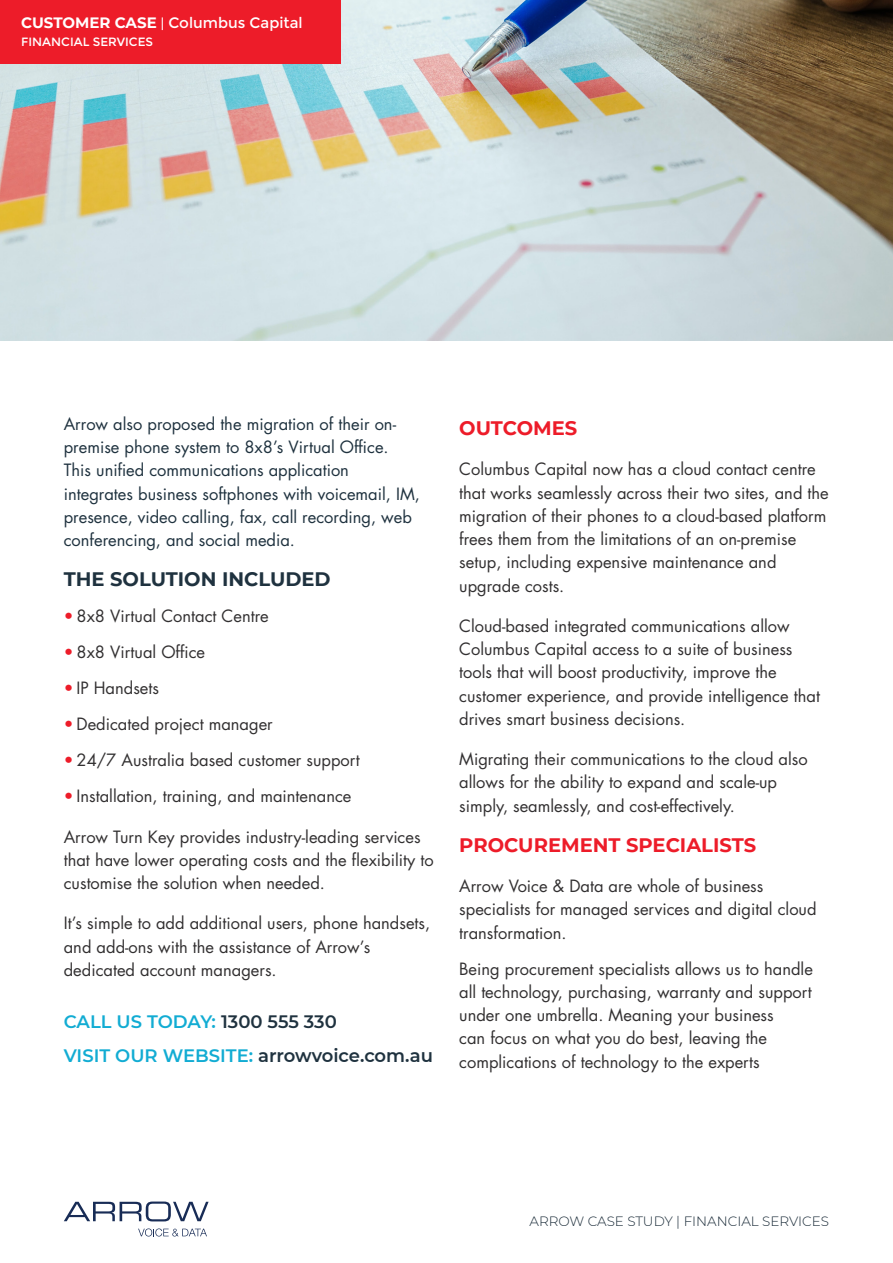
<style>
.page{position:relative;width:893px;height:1263px;background:#fff}
.page>*{position:absolute;margin:0;border:0;box-sizing:border-box;transform-origin:0 0}
.t1{font:700 19.5px "Montserrat";color:#ed1c29}
.t2{font:700 19.5px "Montserrat";color:#1f323f}
.t3{font:600 18px/34.3px "Montserrat";color:#12acd3}
.t4{font:16.5px/23.2px "Futura Std";color:#323031}
.t5{font:16.5px/23.2px "Futura Std";color:#1f323f}
.t6{font:15px "Montserrat";color:#fff}
.t7{font:300 13.5px "Montserrat";color:#1b2c39}
.t8{font:12px "Montserrat";color:#fff}
.s1{font-weight:700}
.s2{font-size:13.5px}
.s3{color:#ed1c29}
.s4{color:#1f323f}
</style>
<div class="page">
<img style="left:0;top:0;width:893px;height:340px">
<svg style="left:64px;top:1201px;width:145px;height:20px"></svg>
<svg style="left:138px;top:1228px;width:69px;height:8px"></svg>
<div style="left:0;top:0;width:341px;height:64px;background:#ed1c29"></div>
<p class="t6" style="left:21px;top:14px;width:283px"><span class="s1">CUSTOMER CASE</span> <span class="s2">|</span> Columbus Capital</p>
<p class="t8" style="left:21px;top:35px;width:133px">FINANCIAL SERVICES</p>
<p class="t5" style="left:64px;top:412px;width:358px">Arrow also proposed the migration of their on&shy;premise phone system to 8x8’s Virtual Office.<br>This unified communications application integrates business softphones with voicemail, IM, presence, video calling, fax, call recording, web conferencing, and social media.</p>
<p class="t2" style="left:64px;top:565px;width:268px">THE SOLUTION INCLUDED</p>
<p class="t4" style="left:64px;top:605px;width:206px"><span class="s3">•</span> 8x8 Virtual Contact Centre</p>
<p class="t4" style="left:64px;top:641px;width:143px"><span class="s3">•</span> 8x8 Virtual Office</p>
<p class="t4" style="left:64px;top:677px;width:97px"><span class="s3">•</span> IP Handsets</p>
<p class="t4" style="left:64px;top:713px;width:211px"><span class="s3">•</span> Dedicated project manager</p>
<p class="t4" style="left:64px;top:749px;width:297px"><span class="s3">•</span> 24/7 Australia based customer support</p>
<p class="t4" style="left:64px;top:785px;width:289px"><span class="s3">•</span> Installation, training, and maintenance</p>
<p class="t4" style="left:64px;top:825px;width:371px">Arrow Turn Key provides industry-leading services that have lower operating costs and the flexibility to customise the solution when needed.</p>
<p class="t4" style="left:64px;top:912px;width:368px">It’s simple to add additional users, phone handsets, and add-ons with the assistance of Arrow’s dedicated account managers.</p>
<p class="t3" style="left:64px;top:1003px;width:371px">CALL US TODAY: <span class="s4">1300 555 330<br></span>VISIT OUR WEBSITE: <span class="s4">arrowvoice.com.au</span></p>
<p class="t1" style="left:459px;top:414px;width:120px">OUTCOMES</p>
<p class="t4" style="left:459px;top:458px;width:371px">Columbus Capital now has a cloud contact centre that works seamlessly across their two sites, and the migration of their phones to a cloud-based platform frees them from the limitations of an on-premise setup, including expensive maintenance and upgrade costs.</p>
<p class="t4" style="left:459px;top:614px;width:362px">Cloud-based integrated communications allow Columbus Capital access to a suite of business tools that will boost productivity, improve the customer experience, and provide intelligence that drives smart business decisions.</p>
<p class="t4" style="left:459px;top:747px;width:350px">Migrating their communications to the cloud also allows for the ability to expand and scale-up simply, seamlessly, and cost-effectively.</p>
<p class="t1" style="left:459px;top:831px;width:298px">PROCUREMENT SPECIALISTS</p>
<p class="t4" style="left:459px;top:875px;width:359px">Arrow Voice &amp; Data are whole of business specialists for managed services and digital cloud transformation.</p>
<p class="t4" style="left:459px;top:957px;width:355px">Being procurement specialists allows us to handle all technology, purchasing, warranty and support under one umbrella. Meaning your business<br>can focus on what you do best, leaving the complications of technology to the experts</p>
<p class="t7" style="left:529px;top:1211px;width:301px">ARROW CASE STUDY | FINANCIAL SERVICES</p>
</div>
